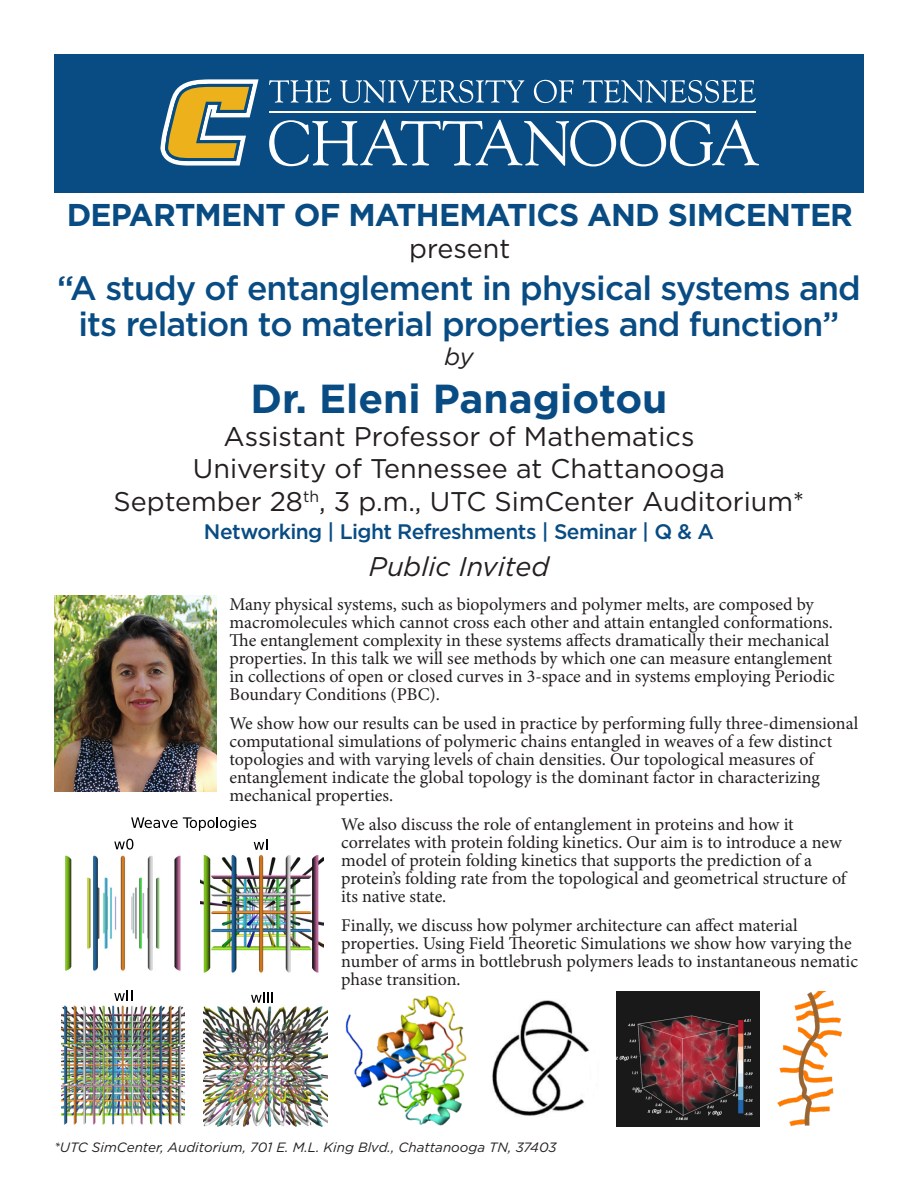
<style>
.page{position:relative;width:918px;height:1188px;background:#fff}
.page>*{position:absolute;margin:0;border:0;box-sizing:border-box;transform-origin:0 0}
.t1{font:700 40.5px "Gotham";color:#084c83}
.t2{font:500 33.75px/36px "Gotham";letter-spacing:-.025em;color:#084c83;text-align:center}
.t3{font:700 31.5px "Gotham";letter-spacing:-.025em;color:#084c83}
.t4{font:27px "Gotham";color:#231f20}
.t5{font:italic 27px "Gotham";color:#231f20}
.t6{font:italic 24px "Gotham";color:#231f20}
.t7{font:500 21px "Gotham";letter-spacing:-.025em;color:#084c83}
.t8{font:18px/18px "Minion Pro";color:#231f20}
.t9{font:italic 13.5px "Gotham";color:#231f20}
</style>
<div class="page">
<div style="left:54px;top:54px;width:810px;height:138px;background:#084c83"></div>
<svg style="left:269px;top:120px;width:490px;height:46px"></svg>
<svg style="left:269px;top:80px;width:62px;height:23px"></svg>
<svg style="left:340px;top:80px;width:184px;height:23px"></svg>
<svg style="left:534px;top:80px;width:39px;height:23px"></svg>
<svg style="left:583px;top:80px;width:173px;height:23px"></svg>
<hr style="left:269px;top:111px;width:487px;height:2px;background:#fff">
<svg style="left:160px;top:79px;width:99px;height:87px"></svg>
<img style="left:65px;top:841px;width:116px;height:130px">
<img style="left:201px;top:842px;width:123px;height:131px">
<img style="left:61px;top:999px;width:123px;height:126px">
<img style="left:203px;top:1006px;width:125px;height:121px">
<svg style="left:114px;top:990px;width:18px;height:11px"></svg>
<svg style="left:251px;top:992px;width:22px;height:11px"></svg>
<svg style="left:114px;top:839px;width:19px;height:11px"></svg>
<svg style="left:254px;top:839px;width:13px;height:11px"></svg>
<svg style="left:131px;top:817px;width:125px;height:14px"></svg>
<img style="left:345px;top:995px;width:122px;height:131px">
<img style="left:492px;top:1000px;width:98px;height:116px">
<img style="left:616px;top:992px;width:144px;height:135px">
<img style="left:777px;top:992px;width:65px;height:135px">
<img style="left:54px;top:596px;width:162px;height:195px">
<p class="t3" style="left:67px;top:194px;width:788px">DEPARTMENT OF MATHEMATICS AND SIMCENTER</p>
<p class="t4" style="left:409px;top:232px;width:103px">present</p>
<p class="t2" style="left:57px;top:270px;width:805px">“A study of entanglement in physical systems and its relation to material properties and function”</p>
<p class="t6" style="left:444px;top:341px;width:31px">by</p>
<p class="t1" style="left:250px;top:372px;width:419px">Dr. Eleni Panagiotou</p>
<p class="t4" style="left:224px;top:419px;width:472px">Assistant Professor of Mathematics</p>
<p class="t4" style="left:193px;top:451px;width:534px">University of Tennessee at Chattanooga</p>
<p class="t4" style="left:114px;top:484px;width:692px">September 28<sup>th</sup>, 3 p.m., UTC SimCenter Auditorium*</p>
<p class="t7" style="left:204px;top:518px;width:512px">Networking | Light Refreshments | Seminar | Q &amp; A</p>
<p class="t5" style="left:369px;top:549px;width:182px">Public Invited</p>
<p class="t8" style="left:230px;top:596px;width:607px">Many physical systems, such as biopolymers and polymer melts, are composed by macromolecules which cannot cross each other and attain entangled conformations.<br>The entanglement complexity in these systems affects dramatically their mechanical properties. In this talk we will see methods by which one can measure entanglement in collections of open or closed curves in 3-space and in systems employing Periodic Boundary Conditions (PBC).</p>
<p class="t8" style="left:230px;top:714px;width:630px">We show how our results can be used in practice by performing fully three-dimensional computational simulations of polymeric chains entangled in weaves of a few distinct topologies and with varying levels of chain densities. Our topological measures of entanglement indicate the global topology is the dominant factor in characterizing mechanical properties.</p>
<p class="t8" style="left:341px;top:815px;width:507px">We also discuss the role of entanglement in proteins and how it correlates with protein folding kinetics. Our aim is to introduce a new model of protein folding kinetics that supports the prediction of a protein’s folding rate from the topological and geometrical structure of its native state.</p>
<p class="t8" style="left:341px;top:916px;width:518px">Finally, we discuss how polymer architecture can affect material properties. Using Field Theoretic Simulations we show how varying the number of arms in bottlebrush polymers leads to instantaneous nematic phase transition.</p>
<p class="t9" style="left:54px;top:1139px;width:504px">*UTC SimCenter, Auditorium, 701 E. M.L. King Blvd., Chattanooga TN, 37403</p>
</div>
